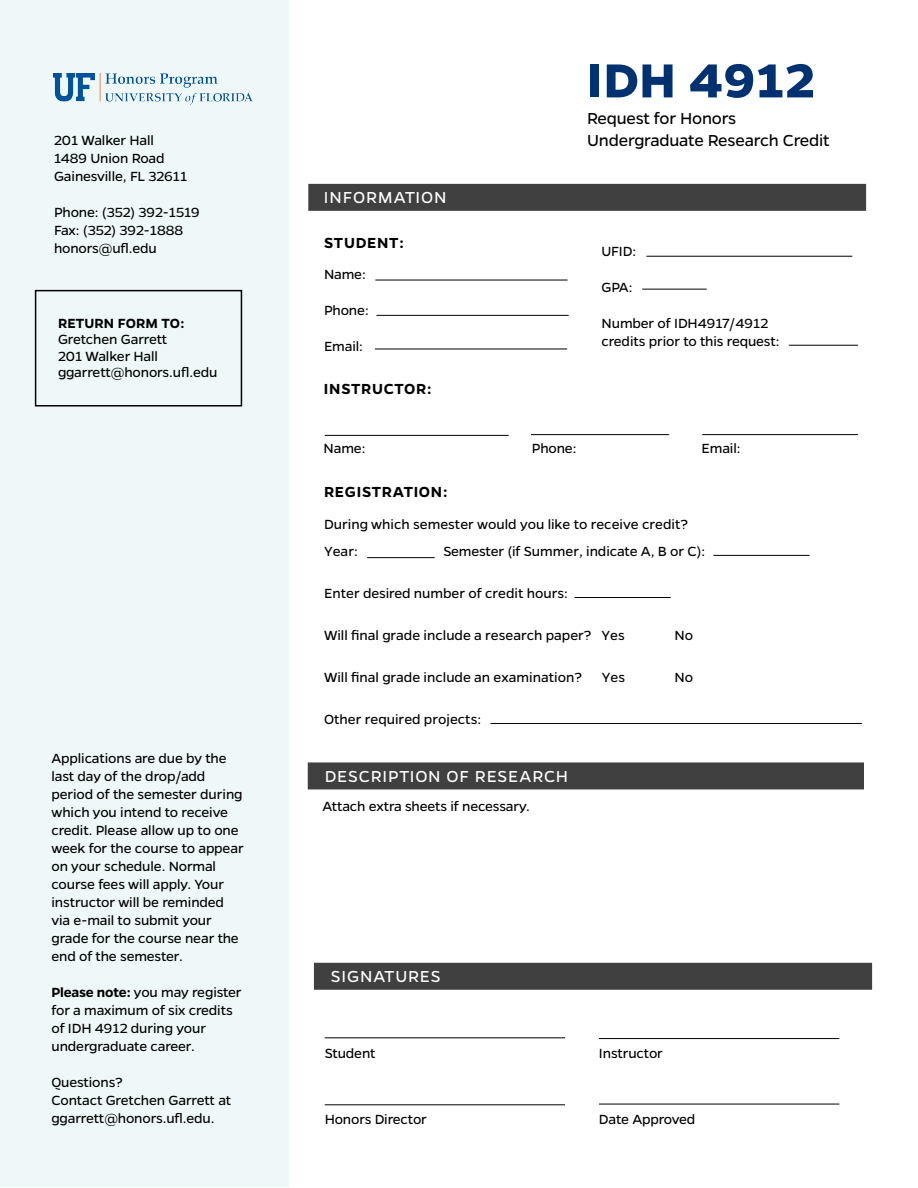
<style>
.page{position:relative;width:918px;height:1188px;background:#fff}
.page>*{position:absolute;margin:0;border:0;box-sizing:border-box;transform-origin:0 0}
.t1{font:700 54px "Gentona";letter-spacing:.025em;color:#003171}
.t2{font:18px "Gentona";letter-spacing:-.01em;color:#000}
.t3{font:18px "Gentona";letter-spacing:.045em;color:#fff}
.t4{font:600 16.5px "Gentona";letter-spacing:.04em;color:#000}
.t5{font:15px/18px "Gentona";letter-spacing:-.01em;color:#000}
.t6{font:600 15px "Gentona";letter-spacing:.01em;color:#000}
.s1{font-weight:600}
</style>
<div class="page">
<div style="left:0;top:1px;width:288px;height:1186px;background:#eef8f8"></div>
<div style="left:35px;top:290px;width:207px;height:117px;border:2px solid #000"></div>
<hr style="left:375px;top:280px;width:193px;height:1px;background:#000">
<hr style="left:376px;top:315px;width:193px;height:1px;background:#000">
<hr style="left:375px;top:349px;width:192px;height:1px;background:#000">
<hr style="left:646px;top:256px;width:206px;height:1px;background:#000">
<hr style="left:642px;top:289px;width:65px;height:1px;background:#000">
<hr style="left:789px;top:345px;width:69px;height:1px;background:#000">
<hr style="left:325px;top:1037px;width:240px;height:1px;background:#000">
<hr style="left:325px;top:1104px;width:240px;height:1px;background:#000">
<hr style="left:599px;top:1038px;width:240px;height:1px;background:#000">
<hr style="left:599px;top:1104px;width:240px;height:1px;background:#000">
<hr style="left:575px;top:597px;width:96px;height:1px;background:#000">
<hr style="left:713px;top:555px;width:97px;height:1px;background:#000">
<hr style="left:367px;top:557px;width:68px;height:1px;background:#000">
<hr style="left:490px;top:723px;width:372px;height:1px;background:#000">
<div style="left:308px;top:184px;width:558px;height:27px;background:#404040"></div>
<div style="left:308px;top:762px;width:556px;height:27px;background:#404040"></div>
<div style="left:314px;top:963px;width:558px;height:27px;background:#404040"></div>
<img style="left:53px;top:73px;width:200px;height:31px">
<hr style="left:325px;top:435px;width:184px;height:1px;background:#000">
<hr style="left:531px;top:434px;width:138px;height:1px;background:#000">
<hr style="left:702px;top:434px;width:156px;height:1px;background:#000">
<p class="t1" style="left:587px;top:49px;width:229px">IDH 4912</p>
<p class="t2" style="left:587px;top:109px;width:151px">Request for Honors</p>
<p class="t5" style="left:54px;top:131px;width:101px">201 Walker Hall</p>
<p class="t2" style="left:587px;top:130px;width:244px">Undergraduate Research Credit</p>
<p class="t5" style="left:54px;top:149px;width:112px">1489 Union Road</p>
<p class="t5" style="left:54px;top:167px;width:135px">Gainesville, FL 32611</p>
<p class="t5" style="left:54px;top:203px;width:147px">Phone: (352) 392-1519</p>
<p class="t5" style="left:54px;top:221px;width:131px">Fax: (352) 392-1888</p>
<p class="t5" style="left:54px;top:239px;width:104px">honors@ufl.edu</p>
<p class="t3" style="left:324px;top:188px;width:124px">INFORMATION</p>
<p class="t4" style="left:324px;top:233px;width:81px">STUDENT:</p>
<p class="t5" style="left:602px;top:243px;width:36px">UFID:</p>
<p class="t5" style="left:602px;top:279px;width:33px">GPA:</p>
<p class="t5" style="left:602px;top:315px;width:168px">Number of IDH4917/4912</p>
<p class="t5" style="left:602px;top:333px;width:179px">credits prior to this request:</p>
<p class="t5" style="left:324px;top:265px;width:43px">Name:</p>
<p class="t5" style="left:324px;top:301px;width:46px">Phone:</p>
<p class="t5" style="left:324px;top:337px;width:40px">Email:</p>
<p class="t6" style="left:58px;top:314px;width:128px">RETURN FORM TO:</p>
<p class="t5" style="left:58px;top:330px;width:111px">Gretchen Garrett</p>
<p class="t5" style="left:58px;top:347px;width:101px">201 Walker Hall</p>
<p class="t5" style="left:58px;top:363px;width:161px">ggarrett@honors.ufl.edu</p>
<p class="t4" style="left:324px;top:379px;width:109px">INSTRUCTOR:</p>
<p class="t5" style="left:324px;top:439px;width:43px">Name:</p>
<p class="t5" style="left:532px;top:439px;width:46px">Phone:</p>
<p class="t5" style="left:702px;top:439px;width:40px">Email:</p>
<p class="t4" style="left:324px;top:483px;width:125px">REGISTRATION:</p>
<p class="t5" style="left:51px;top:749px;width:194px">Applications are due by the last day of the drop/add period of the semester during which you intend to receive credit. Please allow up to one week for the course to appear on your schedule. Normal course fees will apply. Your instructor will be reminded via e-mail to submit your grade for the course near the end of the semester.</p>
<p class="t5" style="left:51px;top:983px;width:192px"><span class="s1">Please note:</span> you may register for a maximum of six credits of IDH 4912 during your undergraduate career.</p>
<p class="t5" style="left:51px;top:1073px;width:73px">Questions?</p>
<p class="t5" style="left:51px;top:1091px;width:181px">Contact Gretchen Garrett at ggarrett@honors.ufl.edu.</p>
<p class="t5" style="left:324px;top:515px;width:366px">During which semester would you like to receive credit?</p>
<p class="t5" style="left:324px;top:542px;width:35px">Year:</p>
<p class="t5" style="left:444px;top:542px;width:263px">Semester (if Summer, indicate A, B or C):</p>
<p class="t5" style="left:324px;top:584px;width:245px">Enter desired number of credit hours:</p>
<p class="t5" style="left:324px;top:626px;width:302px">Will final grade include a research paper? Yes</p>
<p class="t5" style="left:674px;top:626px;width:20px">No</p>
<p class="t5" style="left:324px;top:668px;width:259px">Will final grade include an examination?</p>
<p class="t5" style="left:602px;top:668px;width:25px">Yes</p>
<p class="t5" style="left:675px;top:668px;width:20px">No</p>
<p class="t5" style="left:324px;top:710px;width:159px">Other required projects:</p>
<p class="t3" style="left:325px;top:766px;width:245px">DESCRIPTION OF RESEARCH</p>
<p class="t5" style="left:323px;top:797px;width:209px">Attach extra sheets if necessary.</p>
<p class="t3" style="left:331px;top:967px;width:111px">SIGNATURES</p>
<p class="t5" style="left:325px;top:1044px;width:52px">Student</p>
<p class="t5" style="left:325px;top:1110px;width:104px">Honors Director</p>
<p class="t5" style="left:599px;top:1044px;width:65px">Instructor</p>
<p class="t5" style="left:599px;top:1110px;width:98px">Date Approved</p>
</div>
